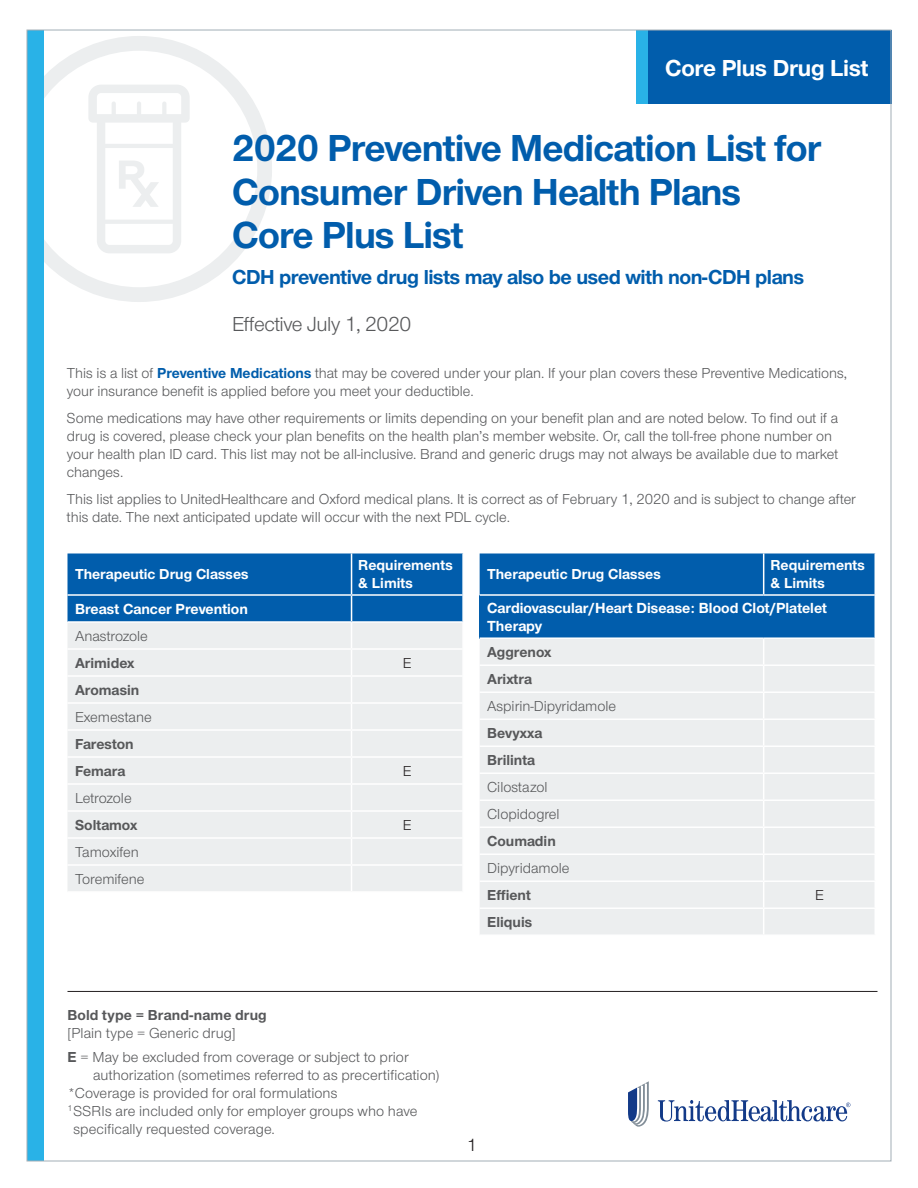
<style>
.page{position:relative;width:918px;height:1188px;background:#fff}
.page>*{position:absolute;margin:0;border:0;box-sizing:border-box;transform-origin:0 0}
.t1{font:700 39px/43.5px "UHC Sans";letter-spacing:-.02em;color:#015dac}
.t2{font:700 24px "UHC Sans";letter-spacing:-.01em;color:#fff}
.t3{font:700 21px "UHC Sans";letter-spacing:-.02em;color:#015dac}
.t4{font:21px "UHC Sans";letter-spacing:-.02em;color:#57585a}
.t5{font:18px "UHC Sans";color:#231f20}
.t6{font:700 15.15px/18px "UHC Sans";color:#fff}
.t7{font:15px/27px "UHC Sans";color:#57585a}
.t8{font:700 15px "UHC Sans";color:#fff}
.t9{font:700 15px/27px "UHC Sans";color:#57585a}
.t10{font:15px "UHC Sans";color:#231f20}
.s1{font-weight:700;color:#015dac}
.s2{font-weight:700}
.s3{font-weight:400}
</style>
<div class="page">
<svg style="left:658px;top:1100px;width:192px;height:22px"></svg>
<svg style="left:628px;top:1081px;width:21px;height:46px"></svg>
<hr style="left:68px;top:991px;width:810px;height:1px;background:#231f20">
<svg style="left:68px;top:554px;width:395px;height:337px;background:#bcd0e1"></svg>
<hr style="left:462px;top:866px;width:2px;height:25px;background:#fff">
<hr style="left:351px;top:553px;width:1px;height:41px;background:#fff">
<hr style="left:462px;top:553px;width:2px;height:41px;background:#fff">
<hr style="left:68px;top:594px;width:284px;height:2px;background:#fff">
<hr style="left:352px;top:594px;width:112px;height:2px;background:#fff">
<hr style="left:68px;top:648px;width:284px;height:2px;background:#fff">
<hr style="left:352px;top:648px;width:112px;height:2px;background:#fff">
<hr style="left:68px;top:675px;width:284px;height:2px;background:#fff">
<hr style="left:352px;top:675px;width:112px;height:2px;background:#fff">
<hr style="left:68px;top:702px;width:284px;height:2px;background:#fff">
<hr style="left:352px;top:702px;width:112px;height:2px;background:#fff">
<hr style="left:68px;top:729px;width:284px;height:2px;background:#fff">
<hr style="left:352px;top:729px;width:112px;height:2px;background:#fff">
<hr style="left:68px;top:756px;width:284px;height:2px;background:#fff">
<hr style="left:352px;top:756px;width:112px;height:2px;background:#fff">
<hr style="left:68px;top:783px;width:284px;height:2px;background:#fff">
<hr style="left:352px;top:783px;width:112px;height:2px;background:#fff">
<hr style="left:68px;top:810px;width:284px;height:2px;background:#fff">
<hr style="left:352px;top:810px;width:112px;height:2px;background:#fff">
<hr style="left:68px;top:837px;width:284px;height:2px;background:#fff">
<hr style="left:352px;top:837px;width:112px;height:2px;background:#fff">
<div style="left:480px;top:554px;width:394px;height:40px;background:#015dac"></div>
<div style="left:480px;top:595px;width:395px;height:43px;background:#015dac"></div>
<div style="left:480px;top:639px;width:394px;height:295px;background:#eceeef"></div>
<hr style="left:874px;top:596px;width:2px;height:41px;background:#fff">
<svg style="left:763px;top:639px;width:1px;height:295px"></svg>
<hr style="left:763px;top:553px;width:1px;height:41px;background:#fff">
<hr style="left:480px;top:594px;width:284px;height:2px;background:#fff">
<hr style="left:764px;top:594px;width:112px;height:2px;background:#fff">
<hr style="left:480px;top:637px;width:284px;height:2px;background:#fff">
<hr style="left:764px;top:637px;width:112px;height:2px;background:#fff">
<hr style="left:480px;top:664px;width:284px;height:2px;background:#fff">
<hr style="left:764px;top:664px;width:112px;height:2px;background:#fff">
<hr style="left:480px;top:691px;width:284px;height:2px;background:#fff">
<hr style="left:764px;top:691px;width:112px;height:2px;background:#fff">
<hr style="left:480px;top:718px;width:284px;height:2px;background:#fff">
<hr style="left:764px;top:718px;width:112px;height:2px;background:#fff">
<hr style="left:480px;top:745px;width:284px;height:2px;background:#fff">
<hr style="left:764px;top:745px;width:112px;height:2px;background:#fff">
<hr style="left:480px;top:772px;width:284px;height:2px;background:#fff">
<hr style="left:764px;top:772px;width:112px;height:2px;background:#fff">
<hr style="left:480px;top:799px;width:284px;height:2px;background:#fff">
<hr style="left:764px;top:799px;width:112px;height:2px;background:#fff">
<hr style="left:480px;top:826px;width:284px;height:2px;background:#fff">
<hr style="left:764px;top:826px;width:112px;height:2px;background:#fff">
<hr style="left:480px;top:853px;width:284px;height:2px;background:#fff">
<hr style="left:764px;top:853px;width:112px;height:2px;background:#fff">
<hr style="left:480px;top:880px;width:284px;height:2px;background:#fff">
<hr style="left:764px;top:880px;width:112px;height:2px;background:#fff">
<hr style="left:480px;top:907px;width:284px;height:2px;background:#fff">
<hr style="left:764px;top:907px;width:112px;height:2px;background:#fff">
<svg style="left:88px;top:85px;width:102px;height:168px"></svg>
<div style="left:6px;top:36px;width:266px;height:266px;border:15px solid #eceeef;border-radius:50%"></div>
<div style="left:6px;top:30px;width:31px;height:263px;background:#fff"></div>
<div style="left:637px;top:30px;width:254px;height:74px;background:#015dac"></div>
<div style="left:636px;top:30px;width:12px;height:74px;background:#29b2e7"></div>
<div style="left:27px;top:30px;width:16px;height:1131px;background:#29b2e7"></div>
<h2 class="t2" style="left:665px;top:52px;width:205px">Core Plus Drug List</h2>
<h1 class="t1" style="left:232px;top:125px;width:591px">2020 Preventive Medication List for<br>Consumer Driven Health Plans<br>Core Plus List</h1>
<p class="t3" style="left:232px;top:263px;width:574px">CDH preventive drug lists may also be used with non-CDH plans</p>
<p class="t4" style="left:232px;top:311px;width:181px">Effective July 1, 2020</p>
<p class="t7" style="left:67px;top:364px;width:782px;line-height:18px">This is a list of <span class="s1">Preventive Medications</span> that may be covered under your plan. If your plan covers these Preventive Medications, your insurance benefit is applied before you meet your deductible.</p>
<p class="t7" style="left:67px;top:409px;width:773px;line-height:18px">Some medications may have other requirements or limits depending on your benefit plan and are noted below. To find out if a drug is covered, please check your plan benefits on the health plan’s member website. Or, call the toll-free phone number on your health plan ID card. This list may not be all-inclusive. Brand and generic drugs may not always be available due to market changes.</p>
<p class="t7" style="left:67px;top:490px;width:790px;line-height:18px">This list applies to UnitedHealthcare and Oxford medical plans. It is correct as of February 1, 2020 and is subject to change after this date. The next anticipated update will occur with the next PDL cycle.</p>
<p class="t8" style="left:75px;top:564px;width:175px">Therapeutic Drug Classes</p>
<h2 class="t6" style="left:75px;top:599px;width:174px">Breast Cancer Prevention</h2>
<p class="t7" style="left:75px;top:622px;width:74px">Anastrozole<br><span class="s2">Arimidex</span></p>
<p class="t9" style="left:75px;top:676px;width:78px">Aromasin<br><span class="s3">Exemestane<br></span>Fareston<br>Femara</p>
<p class="t7" style="left:75px;top:784px;width:64px">Letrozole<br><span class="s2">Soltamox</span></p>
<p class="t7" style="left:75px;top:838px;width:71px">Tamoxifen<br>Toremifene</p>
<p class="t8" style="left:358px;top:555px;width:96px">Requirements</p>
<p class="t8" style="left:358px;top:573px;width:56px">&amp; Limits</p>
<p class="t10" style="left:403px;top:653px;width:10px">E</p>
<p class="t10" style="left:403px;top:761px;width:10px">E</p>
<p class="t10" style="left:403px;top:815px;width:10px">E</p>
<p class="t8" style="left:770px;top:555px;width:96px">Requirements</p>
<p class="t8" style="left:487px;top:564px;width:175px">Therapeutic Drug Classes</p>
<p class="t8" style="left:770px;top:573px;width:56px">&amp; Limits</p>
<h2 class="t6" style="left:487px;top:598px;width:341px">Cardiovascular/Heart Disease: Blood Clot/Platelet<br>Therapy</h2>
<p class="t7" style="left:487px;top:638px;width:131px"><span class="s2">Aggrenox<br>Arixtra<br></span>Aspirin-Dipyridamole<br><span class="s2">Bevyxxa<br>Brilinta<br></span>Cilostazol<br>Clopidogrel<br><span class="s2">Coumadin<br></span>Dipyridamole<br><span class="s2">Effient</span></p>
<p class="t10" style="left:815px;top:885px;width:10px">E</p>
<p class="t9" style="left:487px;top:908px;width:47px">Eliquis</p>
<p class="t9" style="left:68px;top:1001px;width:201px">Bold type = Brand-name drug</p>
<p class="t7" style="left:68px;top:1020px;width:343px;line-height:24.5px">[Plain type = Generic drug]<br><span class="s2">E</span> = May be excluded from coverage or subject to prior</p>
<p class="t7" style="left:93px;top:1061px;width:348px">authorization (sometimes referred to as precertification)</p>
<p class="t7" style="left:68px;top:1079px;width:272px">*Coverage is provided for oral formulations</p>
<p class="t7" style="left:68px;top:1097px;width:352px"><sup>1</sup> SSRIs are included only for employer groups who have</p>
<p class="t7" style="left:74px;top:1115px;width:203px">specifically requested coverage.</p>
<p class="t5" style="left:467px;top:1133px;width:12px">1</p>
</div>
